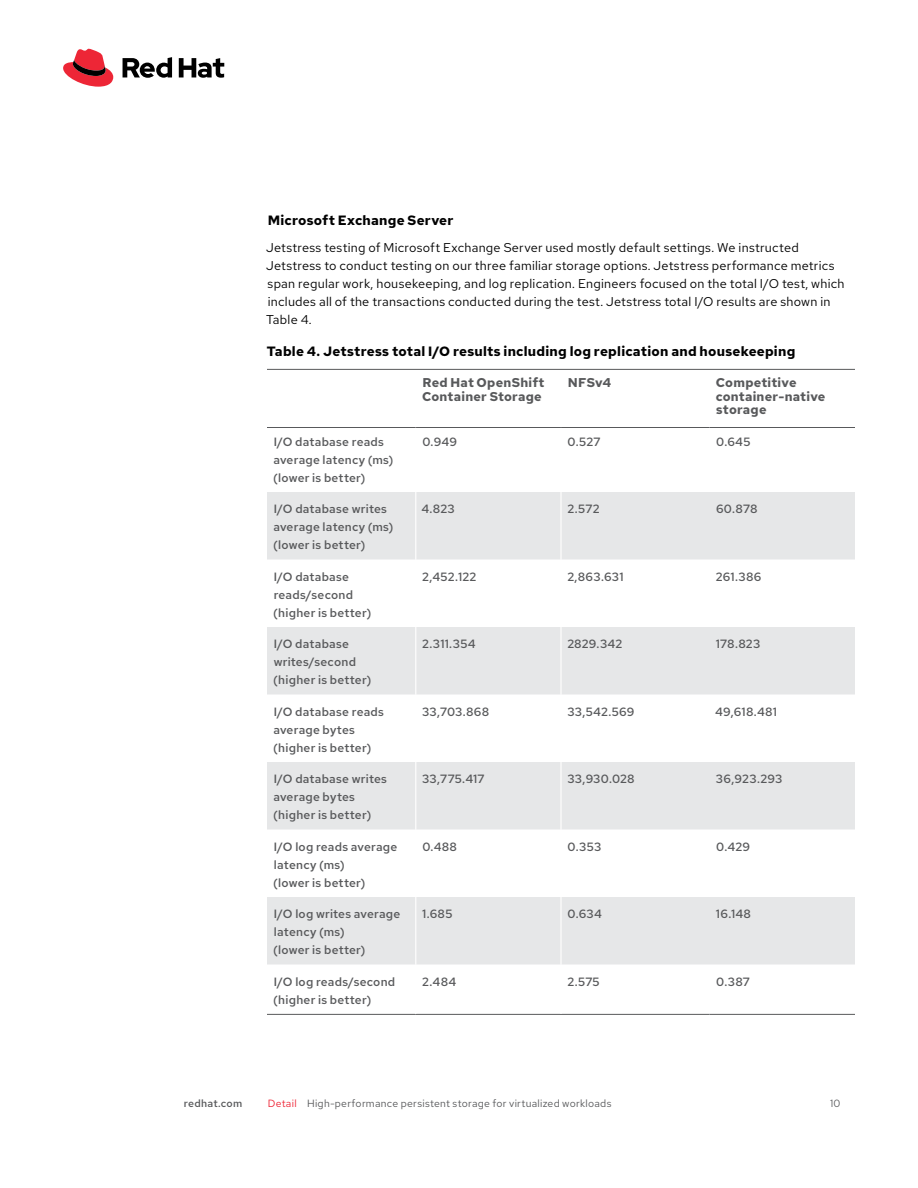
<style>
.page{position:relative;width:918px;height:1188px;background:#fff}
.page>*{position:absolute;margin:0;border:0;box-sizing:border-box;transform-origin:0 0}
.t1{font:700 13.5px "Red Hat Text";letter-spacing:.015em;color:#000}
.t2{font:12.75px/18px "Red Hat Text";letter-spacing:.02em;color:#000}
.t3{font:700 12.75px/13.5px "Red Hat Text";letter-spacing:.02em;color:#58595b}
.t4{font:500 12px/18px "Red Hat Text";letter-spacing:.02em;color:#58595b}
.t5{font:10.5px "Red Hat Text";letter-spacing:.025em;color:#58595b}
.t6{font:500 10.5px "Red Hat Text";letter-spacing:.025em;color:#58595b}
.s1{color:#ee2435}
</style>
<div class="page">
<hr style="left:267px;top:369px;width:588px;height:1px;background:#58595b">
<svg style="left:267px;top:492px;width:588px;height:472px;fill:#e6e7e8"></svg>
<hr style="left:267px;top:427px;width:149px;height:1px;background:#58595b">
<hr style="left:416px;top:427px;width:145px;height:1px;background:#58595b">
<hr style="left:561px;top:427px;width:149px;height:1px;background:#58595b">
<hr style="left:710px;top:427px;width:145px;height:1px;background:#58595b">
<hr style="left:267px;top:1014px;width:149px;height:1px;background:#58595b">
<hr style="left:416px;top:1014px;width:145px;height:1px;background:#58595b">
<hr style="left:561px;top:1014px;width:149px;height:1px;background:#58595b">
<hr style="left:710px;top:1014px;width:145px;height:1px;background:#58595b">
<hr style="left:415px;top:492px;width:1px;height:68px;background:#fff">
<hr style="left:560px;top:492px;width:2px;height:68px;background:#fff">
<hr style="left:415px;top:560px;width:1px;height:67px;background:#fff">
<hr style="left:560px;top:560px;width:2px;height:67px;background:#fff">
<hr style="left:415px;top:627px;width:1px;height:67px;background:#fff">
<hr style="left:560px;top:627px;width:2px;height:67px;background:#fff">
<hr style="left:415px;top:694px;width:1px;height:68px;background:#fff">
<hr style="left:560px;top:694px;width:2px;height:68px;background:#fff">
<hr style="left:415px;top:762px;width:1px;height:68px;background:#fff">
<hr style="left:560px;top:762px;width:2px;height:68px;background:#fff">
<hr style="left:415px;top:830px;width:1px;height:67px;background:#fff">
<hr style="left:560px;top:830px;width:2px;height:67px;background:#fff">
<hr style="left:415px;top:897px;width:1px;height:67px;background:#fff">
<hr style="left:560px;top:897px;width:2px;height:67px;background:#fff">
<svg style="left:63px;top:49px;width:50px;height:38px"></svg>
<svg style="left:123px;top:57px;width:101px;height:21px"></svg>
<p class="t1" style="left:268px;top:211px;width:187px">Microsoft Exchange Server</p>
<p class="t2" style="left:266px;top:238px;width:580px">Jetstress testing of Microsoft Exchange Server used mostly default settings. We instructed Jetstress to conduct testing on our three familiar storage options. Jetstress performance metrics span regular work, housekeeping, and log replication. Engineers focused on the total I/O test, which includes all of the transactions conducted during the test. Jetstress total I/O results are shown in Table 4.</p>
<p class="t1" style="left:267px;top:342px;width:530px">Table 4. Jetstress total I/O results including log replication and housekeeping</p>
<p class="t3" style="left:422px;top:376px;width:124px">Red Hat OpenShift<br>Container Storage</p>
<p class="t3" style="left:568px;top:376px;width:45px">NFSv4</p>
<p class="t3" style="left:716px;top:376px;width:111px">Competitive container-native storage</p>
<p class="t4" style="left:273px;top:432px;width:122px">I/O database reads average latency (ms) (lower is better)</p>
<p class="t4" style="left:422px;top:432px;width:36px">0.949</p>
<p class="t4" style="left:568px;top:432px;width:34px">0.527</p>
<p class="t4" style="left:716px;top:432px;width:36px">0.645</p>
<p class="t4" style="left:273px;top:500px;width:122px">I/O database writes average latency (ms) (lower is better)</p>
<p class="t4" style="left:421px;top:500px;width:35px">4.823</p>
<p class="t4" style="left:567px;top:500px;width:34px">2.572</p>
<p class="t4" style="left:716px;top:500px;width:43px">60.878</p>
<p class="t4" style="left:273px;top:567px;width:100px">I/O database reads/second (higher is better)</p>
<p class="t4" style="left:422px;top:567px;width:56px">2,452.122</p>
<p class="t4" style="left:567px;top:567px;width:58px">2,863.631</p>
<p class="t4" style="left:716px;top:567px;width:47px">261.386</p>
<p class="t4" style="left:273px;top:635px;width:100px">I/O database writes/second (higher is better)</p>
<p class="t4" style="left:422px;top:635px;width:55px">2.311.354</p>
<p class="t4" style="left:567px;top:635px;width:56px">2829.342</p>
<p class="t4" style="left:716px;top:635px;width:46px">178.823</p>
<p class="t4" style="left:273px;top:702px;width:112px">I/O database reads average bytes (higher is better)</p>
<p class="t4" style="left:422px;top:702px;width:69px">33,703.868</p>
<p class="t4" style="left:567px;top:702px;width:69px">33,542.569</p>
<p class="t4" style="left:715px;top:702px;width:63px">49,618.481</p>
<p class="t4" style="left:273px;top:770px;width:115px">I/O database writes average bytes (higher is better)</p>
<p class="t4" style="left:422px;top:770px;width:64px">33,775.417</p>
<p class="t4" style="left:567px;top:770px;width:69px">33,930.028</p>
<p class="t4" style="left:716px;top:770px;width:68px">36,923.293</p>
<p class="t4" style="left:273px;top:837px;width:126px">I/O log reads average latency (ms)<br>(lower is better)</p>
<p class="t4" style="left:422px;top:837px;width:36px">0.488</p>
<p class="t4" style="left:568px;top:837px;width:35px">0.353</p>
<p class="t4" style="left:716px;top:837px;width:35px">0.429</p>
<p class="t4" style="left:273px;top:905px;width:129px">I/O log writes average latency (ms)<br>(lower is better)</p>
<p class="t4" style="left:422px;top:905px;width:32px">1.685</p>
<p class="t4" style="left:568px;top:905px;width:36px">0.634</p>
<p class="t4" style="left:716px;top:905px;width:37px">16.148</p>
<p class="t4" style="left:273px;top:972px;width:124px">I/O log reads/second (higher is better)</p>
<p class="t4" style="left:422px;top:972px;width:36px">2.484</p>
<p class="t4" style="left:567px;top:972px;width:34px">2.575</p>
<p class="t4" style="left:716px;top:972px;width:35px">0.387</p>
<p class="t6" style="left:184px;top:1096px;width:60px">redhat.com</p>
<p class="t5" style="left:268px;top:1096px;width:345px"><span class="s1">Detail</span> High-performance persistent storage for virtualized workloads</p>
<p class="t5" style="left:830px;top:1096px;width:12px">10</p>
</div>
